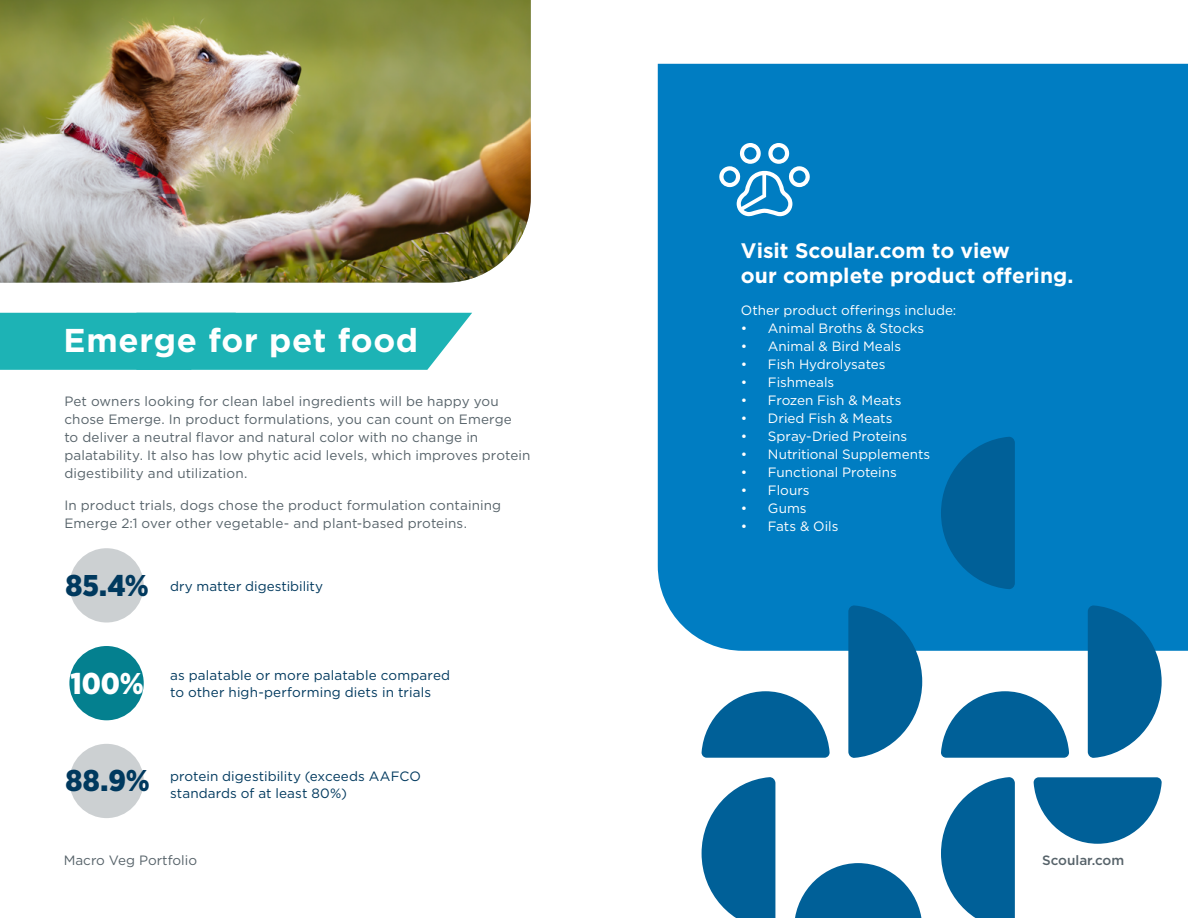
<style>
.page{position:relative;width:1188px;height:918px;background:#fff}
.page>*{position:absolute;margin:0;border:0;box-sizing:border-box;transform-origin:0 0}
.t1{font:700 33px "Gotham";letter-spacing:.02em;color:#fff}
.t2{font:900 30px "Gotham Narrow";color:#00395e}
.t3{font:900 30px "Gotham Narrow";color:#fff}
.t4{font:700 21px/25.2px "Gotham";color:#fff}
.t5{font:13.5px/18px "Gotham";letter-spacing:.01em;color:#57636a}
.t6{font:13.5px "Gotham";color:#fff}
.t7{font:13.5px/17px "Gotham";letter-spacing:.005em;color:#00395e}
.t8{font:500 13.5px "Gotham";color:#57636a}
</style>
<div class="page">
<div style="left:658px;top:64px;width:530px;height:587px;background:#007dc2"></div>
<svg style="left:941px;top:437px;width:74px;height:152px;background:#0066a1"></svg>
<svg style="left:702px;top:777px;width:73px;height:141px"></svg>
<svg style="left:941px;top:777px;width:74px;height:141px"></svg>
<svg style="left:1033px;top:777px;width:129px;height:67px"></svg>
<svg style="left:795px;top:863px;width:127px;height:55px"></svg>
<svg style="left:848px;top:605px;width:74px;height:153px;background:#1d75a8"></svg>
<svg style="left:1088px;top:605px;width:74px;height:153px;background:#1c74a7"></svg>
<svg style="left:701px;top:691px;width:129px;height:67px"></svg>
<svg style="left:941px;top:691px;width:128px;height:67px"></svg>
<svg style="left:719px;top:143px;width:91px;height:73px"></svg>
<img style="left:0;top:0;width:531px;height:283px">
<div style="left:0;top:313px;width:472px;height:57px;background:#1db3b5"></div>
<div style="left:69px;top:548px;width:75px;height:75px;background:#ccd0d2;border-radius:50%"></div>
<div style="left:69px;top:646px;width:75px;height:74px;background:#04808f;border-radius:50%"></div>
<div style="left:69px;top:744px;width:75px;height:74px;background:#ccd0d2;border-radius:50%"></div>
<h1 class="t1" style="left:63px;top:319px;width:356px">Emerge for pet food</h1>
<p class="t5" style="left:64px;top:392px;width:468px">Pet owners looking for clean label ingredients will be happy you chose Emerge. In product formulations, you can count on Emerge<br>to deliver a neutral flavor and natural color with no change in palatability. It also has low phytic acid levels, which improves protein digestibility and utilization.</p>
<p class="t5" style="left:64px;top:495px;width:438px">In product trials, dogs chose the product formulation containing<br>Emerge 2:1 over other vegetable- and plant-based proteins.</p>
<h2 class="t2" style="left:65px;top:566px;width:85px">85.4%</h2>
<p class="t7" style="left:170px;top:577px;width:155px">dry matter digestibility</p>
<h2 class="t3" style="left:70px;top:663px;width:75px">100%</h2>
<p class="t7" style="left:170px;top:667px;width:282px">as palatable or more palatable compared to other high-performing diets in trials</p>
<h2 class="t2" style="left:66px;top:761px;width:86px">88.9%</h2>
<p class="t7" style="left:170px;top:768px;width:252px">protein digestibility (exceeds AAFCO standards of at least 80%)</p>
<p class="t5" style="left:64px;top:851px;width:135px">Macro Veg Portfolio</p>
<h3 class="t4" style="left:741px;top:238px;width:334px">Visit Scoular.com to view<br>our complete product offering.</h3>
<p class="t6" style="left:741px;top:301px;width:217px">Other product offerings include:</p>
<p class="t6" style="left:741px;top:319px;width:185px">• Animal Broths &amp; Stocks</p>
<p class="t6" style="left:741px;top:337px;width:162px">• Animal &amp; Bird Meals</p>
<p class="t6" style="left:741px;top:355px;width:146px">• Fish Hydrolysates</p>
<p class="t6" style="left:741px;top:373px;width:95px">• Fishmeals</p>
<p class="t6" style="left:741px;top:391px;width:162px">• Frozen Fish &amp; Meats</p>
<p class="t6" style="left:741px;top:409px;width:153px">• Dried Fish &amp; Meats</p>
<p class="t6" style="left:741px;top:427px;width:168px">• Spray-Dried Proteins</p>
<p class="t6" style="left:741px;top:445px;width:191px">• Nutritional Supplements</p>
<p class="t6" style="left:741px;top:463px;width:157px">• Functional Proteins</p>
<p class="t6" style="left:741px;top:481px;width:70px">• Flours</p>
<p class="t6" style="left:741px;top:499px;width:67px">• Gums</p>
<p class="t6" style="left:741px;top:517px;width:99px">• Fats &amp; Oils</p>
<p class="t8" style="left:1042px;top:852px;width:84px">Scoular.com</p>
</div>
